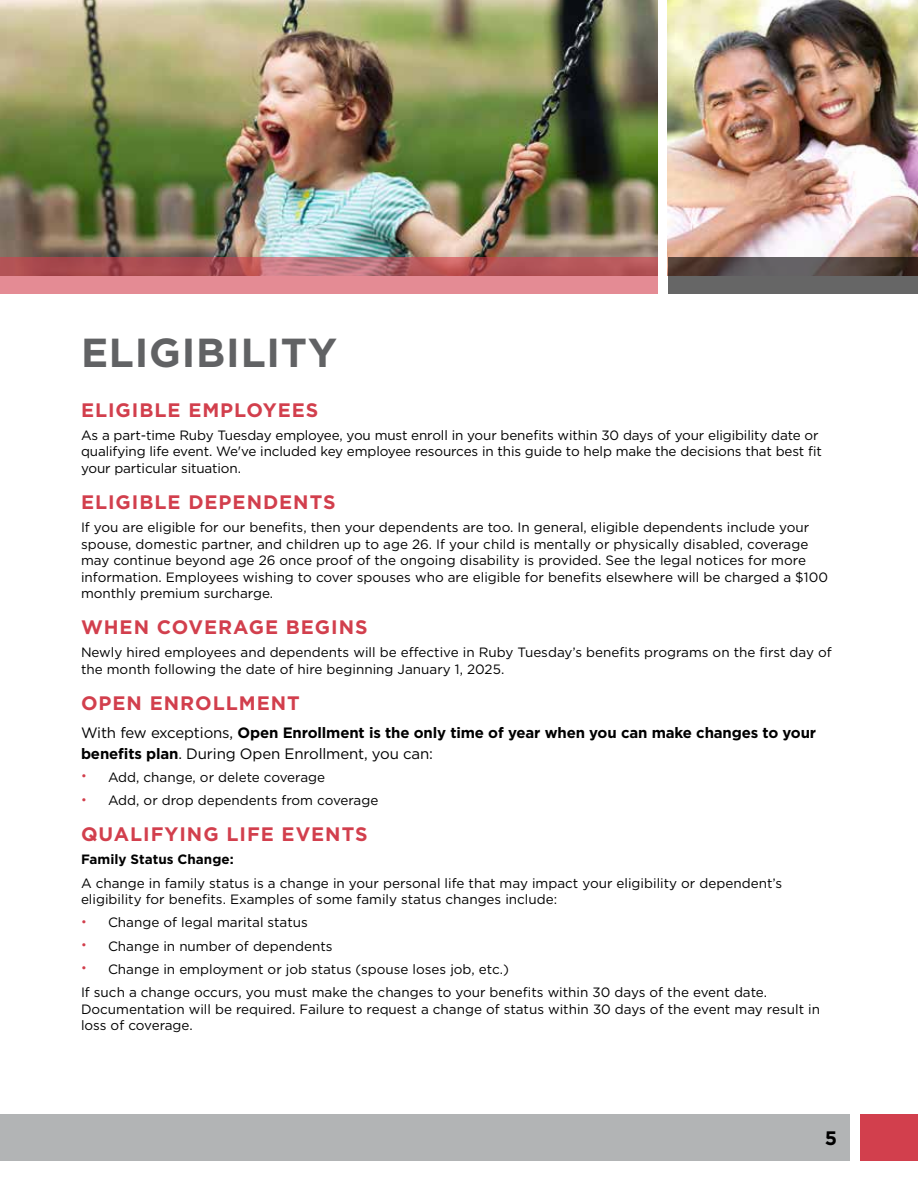
<style>
.page{position:relative;width:918px;height:1188px;background:#fff}
.page>*{position:absolute;margin:0;border:0;box-sizing:border-box;transform-origin:0 0}
.t1{font:700 40.5px "Gotham";letter-spacing:.02em;color:#616264}
.t2{font:700 19.5px "Gotham";letter-spacing:.05em;color:#d23f4d}
.t3{font:700 19.5px "Gotham";color:#000}
.t4{font:700 15px/21px "Gotham";letter-spacing:-.01em;color:#000}
.t5{font:13.5px/16.5px "Gotham";color:#000}
.t6{font:700 13.5px "Gotham";color:#000}
.s1{font-weight:400}
.s2{font-size:12px;color:#d23f4d}
</style>
<div class="page">
<div style="left:860px;top:1115px;width:58px;height:46px;background:#d23f4d"></div>
<div style="left:0;top:1115px;width:850px;height:46px;background:#b2b4b5"></div>
<hr style="left:0;top:536px;width:1px;height:34px;background:#d23f4d">
<img style="left:0;top:0;width:657px;height:258px">
<img style="left:668px;top:0;width:250px;height:258px">
<svg style="left:668px;top:258px;width:250px;height:36px;background:#5c5654"></svg>
<svg style="left:0;top:258px;width:657px;height:36px;background:#cb7178"></svg>
<h1 class="t1" style="left:81px;top:326px;width:258px">ELIGIBILITY</h1>
<h2 class="t2" style="left:81px;top:397px;width:239px">ELIGIBLE EMPLOYEES</h2>
<p class="t5" style="left:81px;top:427px;width:742px">As a part-time Ruby Tuesday employee, you must enroll in your benefits within 30 days of your eligibility date or qualifying life event. We've included key employee resources in this guide to help make the decisions that best fit your particular situation.</p>
<h2 class="t2" style="left:81px;top:489px;width:256px">ELIGIBLE DEPENDENTS</h2>
<p class="t5" style="left:81px;top:519px;width:749px">If you are eligible for our benefits, then your dependents are too. In general, eligible dependents include your spouse, domestic partner, and children up to age 26. If your child is mentally or physically disabled, coverage may continue beyond age 26 once proof of the ongoing disability is provided. See the legal notices for more information. Employees wishing to cover spouses who are eligible for benefits elsewhere will be charged a $100 monthly premium surcharge.</p>
<h2 class="t2" style="left:81px;top:614px;width:288px">WHEN COVERAGE BEGINS</h2>
<p class="t5" style="left:81px;top:644px;width:752px">Newly hired employees and dependents will be effective in Ruby Tuesday’s benefits programs on the first day of the month following the date of hire beginning January 1, 2025.</p>
<h2 class="t2" style="left:81px;top:690px;width:220px">OPEN ENROLLMENT</h2>
<p class="t4" style="left:81px;top:722px;width:737px"><span class="s1">With few exceptions,</span> Open Enrollment is the only time of year when you can make changes to your benefits plan<span class="s1">. During Open Enrollment, you can:</span></p>
<p class="t5" style="left:81px;top:769px;width:246px"><span class="s2">•</span> Add, change, or delete coverage</p>
<p class="t5" style="left:81px;top:792px;width:299px"><span class="s2">•</span> Add, or drop dependents from coverage</p>
<h2 class="t2" style="left:81px;top:821px;width:288px">QUALIFYING LIFE EVENTS</h2>
<p class="t6" style="left:81px;top:851px;width:154px">Family Status Change:</p>
<p class="t5" style="left:81px;top:874px;width:703px">A change in family status is a change in your personal life that may impact your eligibility or dependent’s eligibility for benefits. Examples of some family status changes include:</p>
<p class="t5" style="left:81px;top:914px;width:228px"><span class="s2">•</span> Change of legal marital status</p>
<p class="t5" style="left:81px;top:937px;width:253px"><span class="s2">•</span> Change in number of dependents</p>
<p class="t5" style="left:81px;top:957px;width:688px;line-height:23.2px"><span class="s2">•</span> Change in employment or job status (spouse loses job, etc.)<br>If such a change occurs, you must make the changes to your benefits within 30 days of the event date.</p>
<p class="t5" style="left:81px;top:1000px;width:741px">Documentation will be required. Failure to request a change of status within 30 days of the event may result in loss of coverage.</p>
<h2 class="t3" style="left:825px;top:1125px;width:14px">5</h2>
</div>
